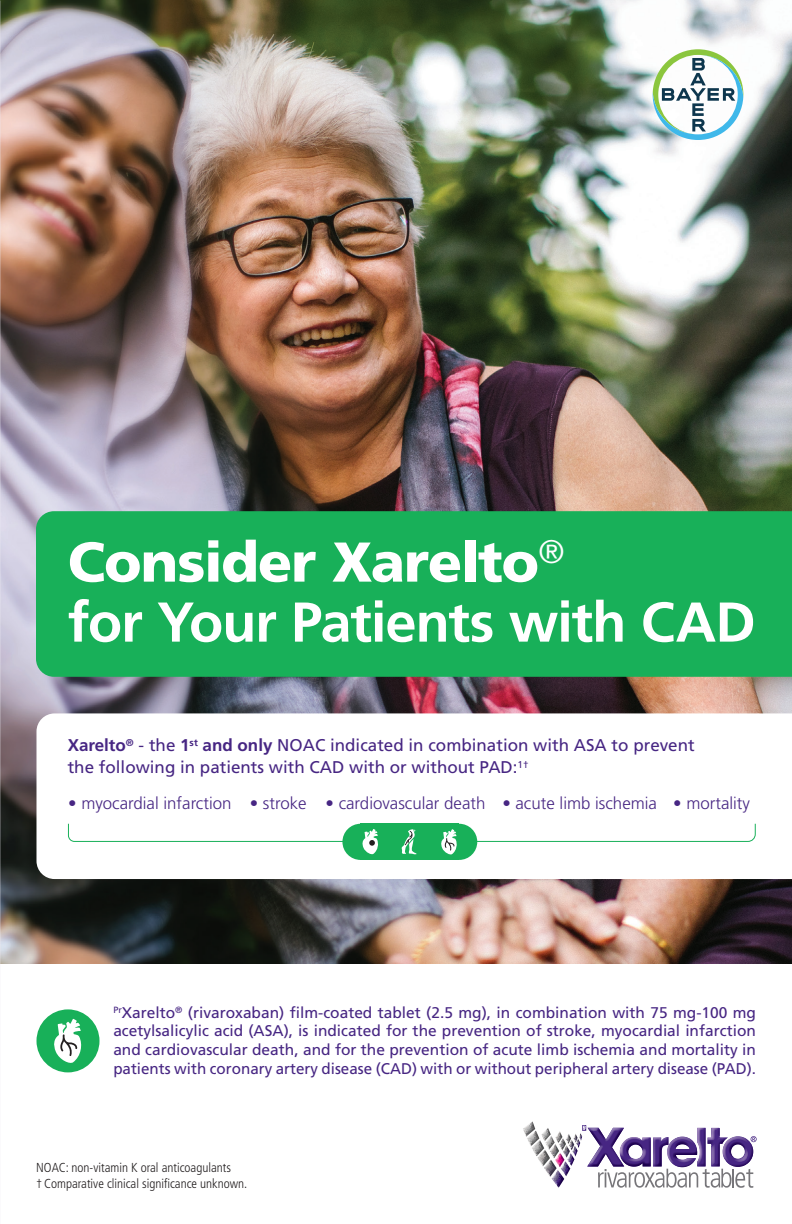
<style>
.page{position:relative;width:792px;height:1224px;background:#fff}
.page>*{position:absolute;margin:0;border:0;box-sizing:border-box;transform-origin:0 0}
.t1{font:700 56px/60px "Frutiger LT Std";letter-spacing:-.02em;color:#fff}
.t2{font:17px/22px "Frutiger LT Std";color:#472683}
.t3{font:300 16.8px "Frutiger LT Std";color:#472683}
.t4{font:15.6px/18.6px "Frutiger LT Std";color:#472683;text-align:justify}
.t5{font:300 condensed 13px/15.6px "Frutiger LT Std";color:#231f20}
.s1{font-weight:900}
.s2{font-weight:700}
</style>
<div class="page">
<img style="left:0;top:0;width:792px;height:963px">
<div style="left:36px;top:511px;width:756px;height:166px;background:#18b059"></div>
<svg style="left:653px;top:49px;width:90px;height:91px"></svg>
<svg style="left:523px;top:1121px;width:234px;height:67px"></svg>
<div style="left:37px;top:1009px;width:63px;height:63px;background:#18b059;border-radius:50%"></div>
<svg style="left:54px;top:1019px;width:28px;height:44px"></svg>
<svg style="left:37px;top:713px;width:755px;height:166px"></svg>
<div style="left:361px;top:824px;width:98px;height:36px;background:#18b059"></div>
<div style="left:342px;top:824px;width:37px;height:36px;background:#18b059;border-radius:50%"></div>
<div style="left:441px;top:824px;width:36px;height:36px;background:#18b059;border-radius:50%"></div>
<svg style="left:68px;top:823px;width:688px;height:33px"></svg>
<h1 class="t1" style="left:68px;top:532px;width:690px"><span class="s1">Consider Xarelto</span><sup>®<br></sup>for Your Patients with CAD</h1>
<p class="t2" style="left:68px;top:734px;width:629px"><span class="s2">Xarelto</span><sup>®</sup> - the <span class="s2">1</span><sup>st</sup> <span class="s2">and only</span> NOAC indicated in combination with ASA to prevent the following in patients with CAD with or without PAD:<sup>1†</sup></p>
<p class="t3" style="left:68px;top:793px;width:683px">• myocardial infarction • stroke • cardiovascular death • acute limb ischemia • mortality</p>
<p class="t4" style="left:113px;top:1003px;width:644px"><sup>Pr</sup>Xarelto<sup>®</sup> (rivaroxaban) film-coated tablet (2.5 mg), in combination with 75 mg-100 mg acetylsalicylic acid (ASA), is indicated for the prevention of stroke, myocardial infarction and cardiovascular death, and for the prevention of acute limb ischemia and mortality in patients with coronary artery disease (CAD) with or without peripheral artery disease (PAD).</p>
<p class="t5" style="left:36px;top:1160px;width:213px">NOAC: non-vitamin K oral anticoagulants<br>† Comparative clinical significance unknown.</p>
</div>
